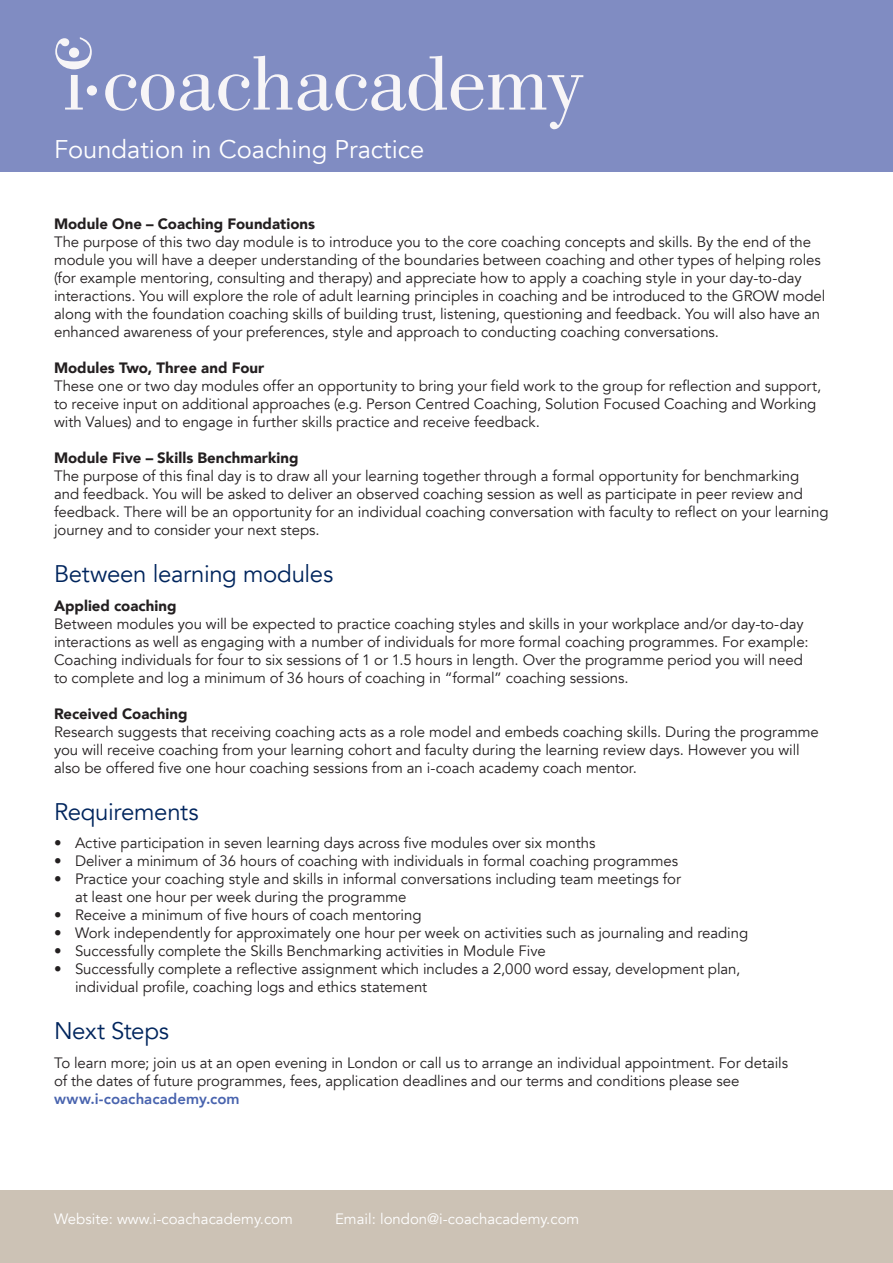
<style>
.page{position:relative;width:893px;height:1263px;background:#fff}
.page>*{position:absolute;margin:0;border:0;box-sizing:border-box;transform-origin:0 0}
.t1{font:25.5px "Avenir";color:#fff}
.t2{font:24px "Avenir";letter-spacing:-.015em;color:#00255d}
.t3{font:15px/18px "Avenir";letter-spacing:-.005em;color:#231f20}
.t4{font:900 15px "Avenir";letter-spacing:.005em;color:#231f20}
.t5{font:15px "Avenir";color:#fff}
.t6{font:800 15px "Avenir";letter-spacing:.005em;color:#4863ae}
</style>
<div class="page">
<div style="left:0;top:0;width:893px;height:172px;background:#808cc2"></div>
<svg style="left:105px;top:74px;width:69px;height:37px"></svg>
<svg style="left:180px;top:56px;width:112px;height:55px"></svg>
<div style="left:87px;top:85px;width:10px;height:11px;background:#f7f5f7;border-radius:50%"></div>
<svg style="left:298px;top:56px;width:285px;height:73px"></svg>
<svg style="left:55px;top:37px;width:37px;height:32px"></svg>
<svg style="left:65px;top:75px;width:18px;height:35px"></svg>
<div style="left:0;top:1191px;width:893px;height:72px;background:#ccc2b5"></div>
<h1 class="t1" style="left:54px;top:134px;width:372px">Foundation in Coaching Practice</h1>
<p class="t4" style="left:54px;top:211px;width:263px">Module One – Coaching Foundations</p>
<p class="t3" style="left:54px;top:233px;width:773px">The purpose of this two day module is to introduce you to the core coaching concepts and skills. By the end of the module you will have a deeper understanding of the boundaries between coaching and other types of helping roles (for example mentoring, consulting and therapy) and appreciate how to apply a coaching style in your day-to-day interactions. You will explore the role of adult learning principles in coaching and be introduced to the GROW model along with the foundation coaching skills of building trust, listening, questioning and feedback. You will also have an enhanced awareness of your preferences, style and approach to conducting coaching conversations.</p>
<p class="t4" style="left:54px;top:355px;width:212px">Modules Two, Three and Four</p>
<p class="t3" style="left:54px;top:377px;width:769px">These one or two day modules offer an opportunity to bring your field work to the group for reflection and support,</p>
<p class="t3" style="left:54px;top:395px;width:764px">to receive input on additional approaches (e.g. Person Centred Coaching, Solution Focused Coaching and Working</p>
<p class="t3" style="left:54px;top:413px;width:487px">with Values) and to engage in further skills practice and receive feedback.</p>
<p class="t4" style="left:54px;top:445px;width:246px">Module Five – Skills Benchmarking</p>
<p class="t3" style="left:54px;top:467px;width:776px">The purpose of this final day is to draw all your learning together through a formal opportunity for benchmarking<br>and feedback. You will be asked to deliver an observed coaching session as well as participate in peer review and feedback. There will be an opportunity for an individual coaching conversation with faculty to reflect on your learning journey and to consider your next steps.</p>
<p class="t2" style="left:54px;top:559px;width:281px">Between learning modules</p>
<p class="t4" style="left:54px;top:593px;width:124px">Applied coaching</p>
<p class="t3" style="left:54px;top:615px;width:751px">Between modules you will be expected to practice coaching styles and skills in your workplace and/or day-to-day</p>
<p class="t3" style="left:54px;top:633px;width:756px">interactions as well as engaging with a number of individuals for more formal coaching programmes. For example:</p>
<p class="t3" style="left:54px;top:651px;width:750px">Coaching individuals for four to six sessions of 1 or 1.5 hours in length. Over the programme period you will need to complete and log a minimum of 36 hours of coaching in “formal” coaching sessions.</p>
<p class="t4" style="left:54px;top:701px;width:135px">Received Coaching</p>
<p class="t3" style="left:54px;top:723px;width:766px">Research suggests that receiving coaching acts as a role model and embeds coaching skills. During the programme you will receive coaching from your learning cohort and faculty during the learning review days. However you will also be offered five one hour coaching sessions from an i-coach academy coach mentor.</p>
<p class="t2" style="left:54px;top:797px;width:146px">Requirements</p>
<p class="t3" style="left:54px;top:834px;width:543px">• Active participation in seven learning days across five modules over six months</p>
<p class="t3" style="left:54px;top:852px;width:626px">• Deliver a minimum of 36 hours of coaching with individuals in formal coaching programmes</p>
<p class="t3" style="left:75px;top:870px;width:607px;text-indent:-21px">• Practice your coaching style and skills in informal conversations including team meetings for at least one hour per week during the programme</p>
<p class="t3" style="left:54px;top:906px;width:369px">• Receive a minimum of five hours of coach mentoring</p>
<p class="t3" style="left:54px;top:924px;width:696px">• Work independently for approximately one hour per week on activities such as journaling and reading</p>
<p class="t3" style="left:54px;top:942px;width:493px">• Successfully complete the Skills Benchmarking activities in Module Five</p>
<p class="t3" style="left:75px;top:960px;width:667px;text-indent:-21px">• Successfully complete a reflective assignment which includes a 2,000 word essay, development plan, individual profile, coaching logs and ethics statement</p>
<p class="t2" style="left:54px;top:1017px;width:116px">Next Steps</p>
<p class="t3" style="left:54px;top:1054px;width:736px">To learn more; join us at an open evening in London or call us to arrange an individual appointment. For details of the dates of future programmes, fees, application deadlines and our terms and conditions please see</p>
<p class="t6" style="left:54px;top:1087px;width:187px">www.i-coachacademy.com</p>
<p class="t5" style="left:54px;top:1210px;width:240px">Website: www.i-coachacademy.com</p>
<p class="t5" style="left:335px;top:1210px;width:246px">Email: london@i-coachacademy.com</p>
</div>
